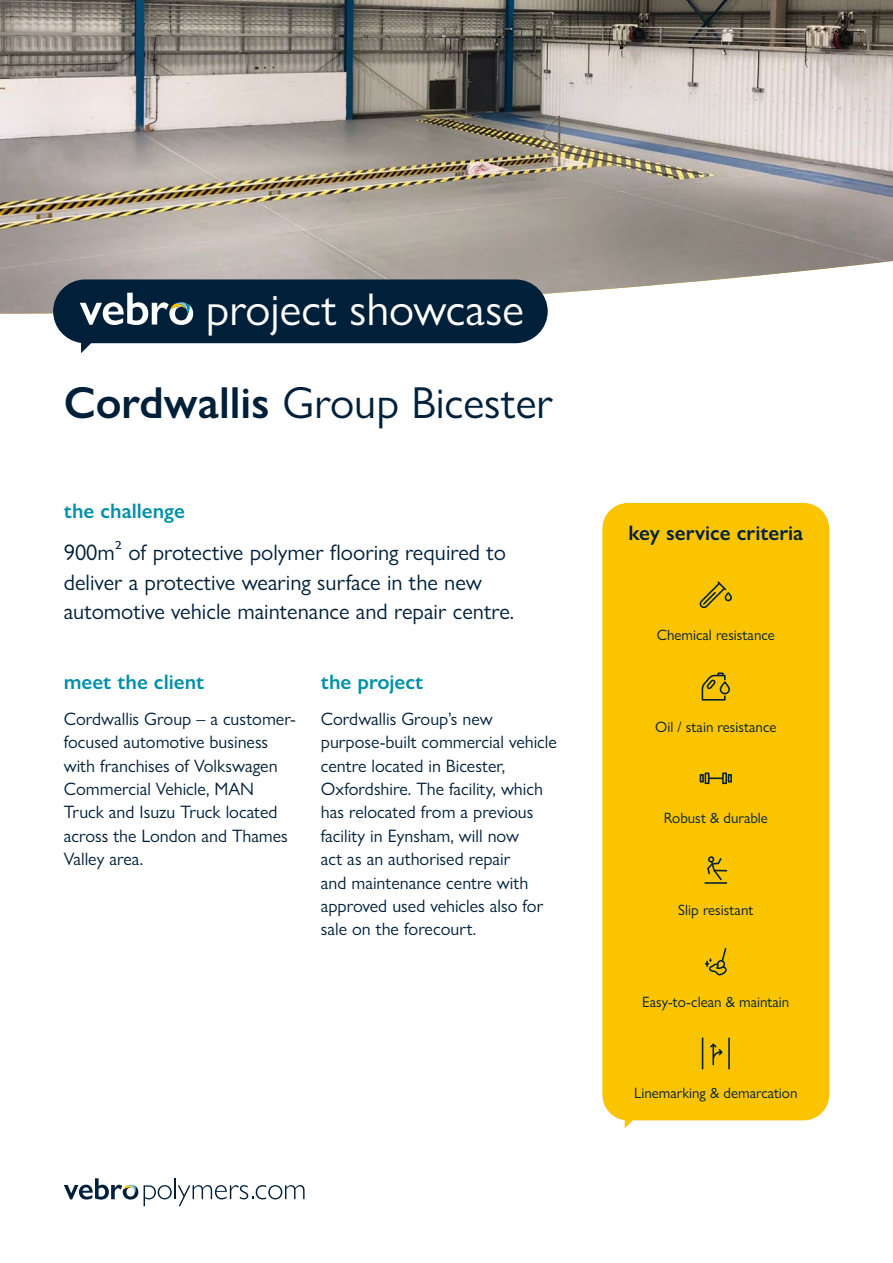
<style>
.page{position:relative;width:893px;height:1263px;background:#fff}
.page>*{position:absolute;margin:0;border:0;box-sizing:border-box;transform-origin:0 0}
.t1{font:46.05px "Gill Sans Nova";color:#fff}
.t2{font:45px "Gill Sans Nova";color:#00203a}
.t3{font:22.5px/29.2px "Gill Sans Nova";color:#00203a}
.t4{font:600 21px "Gill Sans Nova";color:#0090aa}
.t5{font:600 21px "Gill Sans Nova";color:#00203a}
.t6{font:18px/23.4px "Gill Sans Nova";color:#00203a}
.t7{font:15px "Gill Sans Nova";color:#00203a}
.s1{font-weight:600}
</style>
<div class="page">
<img style="left:0;top:0;width:893px;height:314px">
<svg style="left:64px;top:1178px;width:74px;height:21px"></svg>
<svg style="left:144px;top:1185px;width:28px;height:21px"></svg>
<hr style="left:174px;top:1178px;width:2px;height:21px;background:#00203a">
<svg style="left:178px;top:1185px;width:127px;height:21px"></svg>
<div style="left:602px;top:503px;width:227px;height:625px;background:#fac400"></div>
<svg style="left:700px;top:581px;width:32px;height:27px"></svg>
<svg style="left:702px;top:672px;width:28px;height:29px"></svg>
<svg style="left:700px;top:772px;width:32px;height:12px"></svg>
<svg style="left:707px;top:856px;width:20px;height:24px"></svg>
<hr style="left:704px;top:882px;width:23px;height:2px;background:#00203a">
<svg style="left:705px;top:948px;width:22px;height:27px"></svg>
<hr style="left:702px;top:1037px;width:1px;height:32px;background:#00203a">
<hr style="left:728px;top:1037px;width:2px;height:32px;background:#00203a">
<svg style="left:710px;top:1043px;width:13px;height:22px"></svg>
<svg style="left:53px;top:279px;width:495px;height:74px"></svg>
<h1 class="t1" style="left:206px;top:281px;width:320px">project showcase</h1>
<h2 class="t2" style="left:64px;top:375px;width:491px"><span class="s1">Cordwallis</span> Group Bicester</h2>
<p class="t4" style="left:64px;top:498px;width:123px">the challenge</p>
<p class="t3" style="left:64px;top:538px;width:452px">900m² of protective polymer flooring required to deliver a protective wearing surface in the new automotive vehicle maintenance and repair centre.</p>
<p class="t4" style="left:64px;top:668px;width:142px">meet the client</p>
<p class="t6" style="left:64px;top:707px;width:234px">Cordwallis Group – a customer&shy;focused automotive business with franchises of Volkswagen<br>Commercial Vehicle, MAN<br>Truck and Isuzu Truck located across the London and Thames<br>Valley area.</p>
<p class="t4" style="left:321px;top:668px;width:104px">the project</p>
<p class="t6" style="left:321px;top:707px;width:238px">Cordwallis Group’s new purpose-built commercial vehicle centre located in Bicester,<br>Oxfordshire. The facility, which has relocated from a previous facility in Eynsham, will now<br>act as an authorised repair<br>and maintenance centre with approved used vehicles also for sale on the forecourt.</p>
<p class="t5" style="left:628px;top:519px;width:176px">key service criteria</p>
<p class="t7" style="left:657px;top:625px;width:120px">Chemical resistance</p>
<p class="t7" style="left:655px;top:717px;width:123px">Oil / stain resistance</p>
<p class="t7" style="left:664px;top:809px;width:106px">Robust &amp; durable</p>
<p class="t7" style="left:678px;top:901px;width:76px">Slip resistant</p>
<p class="t7" style="left:642px;top:992px;width:149px">Easy-to-clean &amp; maintain</p>
<p class="t7" style="left:634px;top:1084px;width:165px">Linemarking &amp; demarcation</p>
</div>
